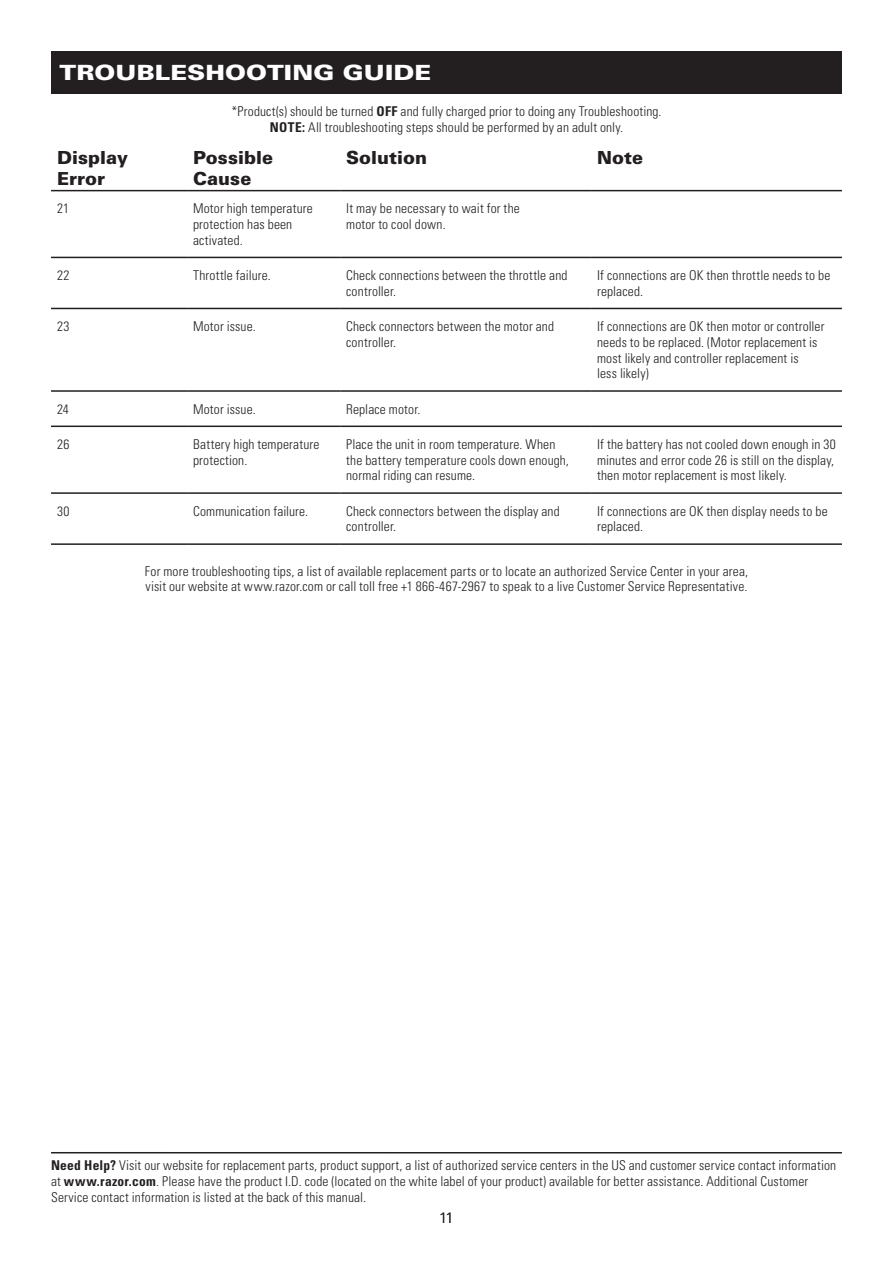
<style>
.page{position:relative;width:893px;height:1263px;background:#fff}
.page>*{position:absolute;margin:0;border:0;box-sizing:border-box;transform-origin:0 0}
.MAIN_HEAD{font:900 21px "Univers LT Std";letter-spacing:.005em;color:#fff;scale:1.2 1}
.CHECK_BOX_SUBHEAD{font:900 18px/21px "Univers LT Std";color:#231f20}
.MASTER_PAGE_-_PAGE_NUMBERS{font:300 15px "Univers LT Std";color:#231f20}
.STANDARD__SPACE_AFTER{font:300 condensed 13.5px/15.8px "Univers LT Std";letter-spacing:.01em;color:#231f20}
.s1{font-weight:700}
</style>
<div class="page">
<hr style="left:51px;top:1152px;width:791px;height:1px;background:#231f20">
<hr style="left:51px;top:190px;width:136px;height:1px;background:#231f20">
<hr style="left:187px;top:190px;width:153px;height:1px;background:#231f20">
<hr style="left:340px;top:190px;width:251px;height:1px;background:#231f20">
<hr style="left:591px;top:190px;width:251px;height:1px;background:#231f20">
<hr style="left:51px;top:257px;width:136px;height:1px;background:#231f20">
<hr style="left:187px;top:257px;width:153px;height:1px;background:#231f20">
<hr style="left:340px;top:257px;width:251px;height:1px;background:#231f20">
<hr style="left:591px;top:257px;width:251px;height:1px;background:#231f20">
<hr style="left:51px;top:308px;width:136px;height:1px;background:#231f20">
<hr style="left:187px;top:308px;width:153px;height:1px;background:#231f20">
<hr style="left:340px;top:308px;width:251px;height:1px;background:#231f20">
<hr style="left:591px;top:308px;width:251px;height:1px;background:#231f20">
<hr style="left:51px;top:390px;width:136px;height:2px;background:#231f20">
<hr style="left:187px;top:390px;width:153px;height:2px;background:#231f20">
<hr style="left:340px;top:390px;width:251px;height:2px;background:#231f20">
<hr style="left:591px;top:390px;width:251px;height:2px;background:#231f20">
<hr style="left:51px;top:426px;width:136px;height:1px;background:#231f20">
<hr style="left:187px;top:426px;width:153px;height:1px;background:#231f20">
<hr style="left:340px;top:426px;width:251px;height:1px;background:#231f20">
<hr style="left:591px;top:426px;width:251px;height:1px;background:#231f20">
<hr style="left:51px;top:492px;width:136px;height:2px;background:#231f20">
<hr style="left:187px;top:492px;width:153px;height:2px;background:#231f20">
<hr style="left:340px;top:492px;width:251px;height:2px;background:#231f20">
<hr style="left:591px;top:492px;width:251px;height:2px;background:#231f20">
<hr style="left:51px;top:543px;width:136px;height:2px;background:#231f20">
<hr style="left:187px;top:543px;width:153px;height:2px;background:#231f20">
<hr style="left:340px;top:543px;width:251px;height:2px;background:#231f20">
<hr style="left:591px;top:543px;width:251px;height:2px;background:#231f20">
<div style="left:51px;top:51px;width:791px;height:43px;background:#231f20"></div>
<p class="MAIN_HEAD" style="left:60px;top:59px;width:311px">TROUBLESHOOTING GUIDE</p>
<p class="STANDARD__SPACE_AFTER" style="left:231px;top:103px;width:432px">*Product(s) should be turned <span class="s1">OFF</span> and fully charged prior to doing any Troubleshooting.</p>
<p class="STANDARD__SPACE_AFTER" style="left:270px;top:119px;width:355px"><span class="s1">NOTE:</span> All troubleshooting steps should be performed by an adult only.</p>
<p class="MAIN_HEAD" style="left:60px;top:59px;width:119px">HEADLINE</p>
<p class="CHECK_BOX_SUBHEAD" style="left:57px;top:146px;width:72px">Display<br>Error</p>
<p class="CHECK_BOX_SUBHEAD" style="left:193px;top:146px;width:82px">Possible<br>Cause</p>
<p class="CHECK_BOX_SUBHEAD" style="left:346px;top:146px;width:82px">Solution</p>
<p class="CHECK_BOX_SUBHEAD" style="left:597px;top:146px;width:48px">Note</p>
<p class="STANDARD__SPACE_AFTER" style="left:57px;top:201px;width:14px">21</p>
<p class="STANDARD__SPACE_AFTER" style="left:193px;top:201px;width:121px">Motor high temperature protection has been activated.</p>
<p class="STANDARD__SPACE_AFTER" style="left:346px;top:201px;width:175px">It may be necessary to wait for the motor to cool down.</p>
<p class="STANDARD__SPACE_AFTER" style="left:57px;top:267px;width:14px">22</p>
<p class="STANDARD__SPACE_AFTER" style="left:193px;top:267px;width:79px">Throttle failure.</p>
<p class="STANDARD__SPACE_AFTER" style="left:346px;top:267px;width:223px">Check connections between the throttle and controller.</p>
<p class="STANDARD__SPACE_AFTER" style="left:597px;top:267px;width:235px">If connections are OK then throttle needs to be replaced.</p>
<p class="STANDARD__SPACE_AFTER" style="left:57px;top:318px;width:14px">23</p>
<p class="STANDARD__SPACE_AFTER" style="left:193px;top:318px;width:64px">Motor issue.</p>
<p class="STANDARD__SPACE_AFTER" style="left:346px;top:318px;width:209px">Check connectors between the motor and controller.</p>
<p class="STANDARD__SPACE_AFTER" style="left:597px;top:318px;width:229px">If connections are OK then motor or controller needs to be replaced. (Motor replacement is most likely and controller replacement is<br>less likely)</p>
<p class="STANDARD__SPACE_AFTER" style="left:57px;top:401px;width:13px">24</p>
<p class="STANDARD__SPACE_AFTER" style="left:193px;top:401px;width:64px">Motor issue.</p>
<p class="STANDARD__SPACE_AFTER" style="left:346px;top:401px;width:76px">Replace motor.</p>
<p class="STANDARD__SPACE_AFTER" style="left:57px;top:436px;width:14px">26</p>
<p class="STANDARD__SPACE_AFTER" style="left:193px;top:436px;width:128px">Battery high temperature protection.</p>
<p class="STANDARD__SPACE_AFTER" style="left:346px;top:436px;width:224px">Place the unit in room temperature. When the battery temperature cools down enough, normal riding can resume.</p>
<p class="STANDARD__SPACE_AFTER" style="left:597px;top:436px;width:240px;text-align:justify">If the battery has not cooled down enough in 30 minutes and error code 26 is still on the display, then motor replacement is most likely.</p>
<p class="STANDARD__SPACE_AFTER" style="left:57px;top:503px;width:14px">30</p>
<p class="STANDARD__SPACE_AFTER" style="left:193px;top:503px;width:117px">Communication failure.</p>
<p class="STANDARD__SPACE_AFTER" style="left:346px;top:503px;width:215px">Check connectors between the display and controller.</p>
<p class="STANDARD__SPACE_AFTER" style="left:597px;top:503px;width:232px">If connections are OK then display needs to be replaced.</p>
<p class="STANDARD__SPACE_AFTER" style="left:145px;top:563px;width:604px">For more troubleshooting tips, a list of available replacement parts or to locate an authorized Service Center in your area, visit our website at www.razor.com or call toll free +1 866-467-2967 to speak to a live Customer Service Representative.</p>
<p class="STANDARD__SPACE_AFTER" style="left:51px;top:1158px;width:787px"><span class="s1">Need Help?</span> Visit our website for replacement parts, product support, a list of authorized service centers in the US and customer service contact information at <span class="s1">www.razor.com</span>. Please have the product I.D. code (located on the white label of your product) available for better assistance. Additional Customer<br>Service contact information is listed at the back of this manual.</p>
<p class="MASTER_PAGE_-_PAGE_NUMBERS" style="left:439px;top:1208px;width:16px">11</p>
</div>
